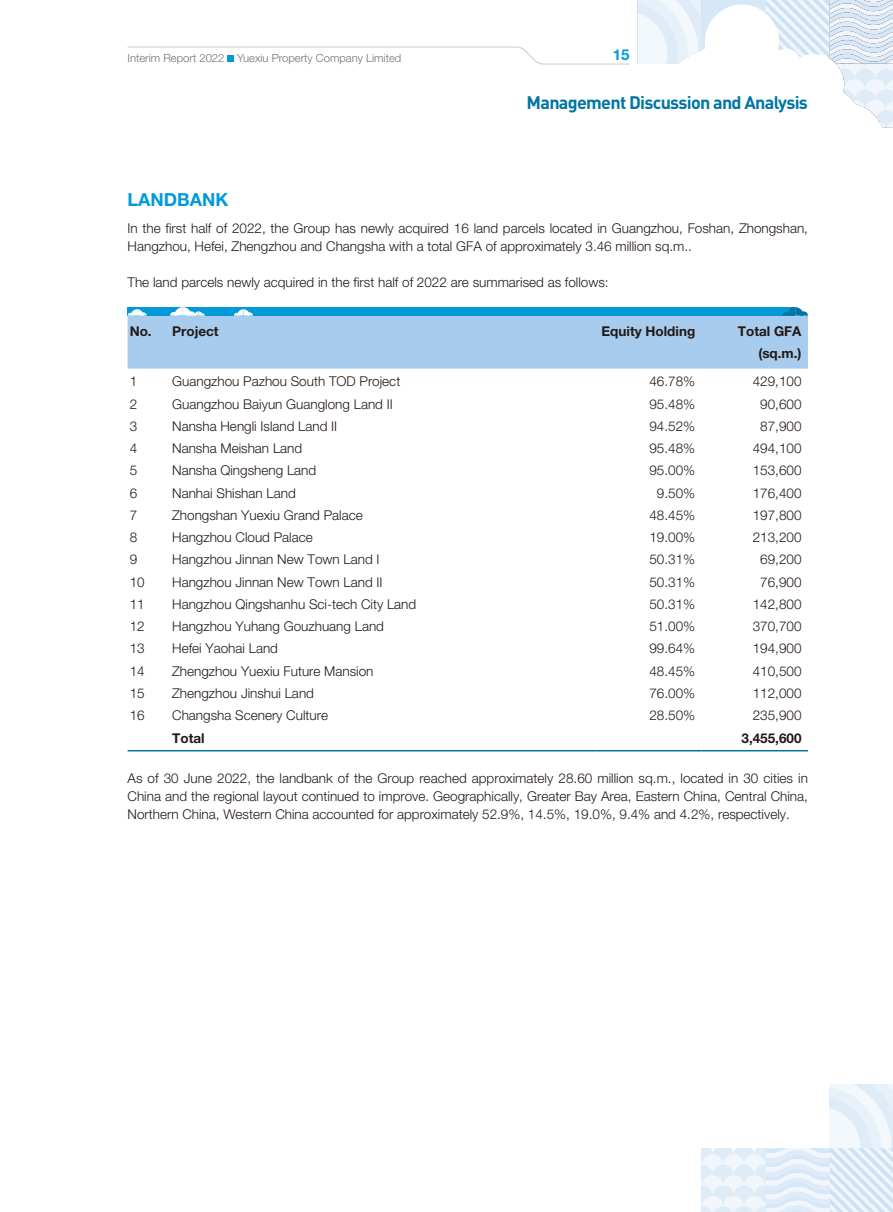
<style>
.page{position:relative;width:893px;height:1212px;background:#fff}
.page>*{position:absolute;margin:0;border:0;box-sizing:border-box;transform-origin:0 0}
.t1{font:700 18px "DIN Pro";letter-spacing:-.04em;color:#0075a5}
.t2{font:700 18px "Helvetica Neue LT Std";color:#009ad9}
.t3{font:700 15px "Helvetica Neue LT Std";color:#009ad9}
.t4{font:300 13.5px/18px "Helvetica Neue LT Std";color:#231916}
.t5{font:700 13.5px/22.2px "Helvetica Neue LT Std";color:#231916;text-align:right}
.t6{font:300 11.25px "Helvetica Neue LT Std";color:#727272}
</style>
<div class="page">
<svg style="left:638px;top:0;width:255px;height:128px"></svg>
<svg style="left:702px;top:1084px;width:191px;height:128px"></svg>
<svg style="left:127px;top:46px;width:502px;height:19px"></svg>
<svg style="left:128px;top:307px;width:680px;height:62px;background:#91c5ea"></svg>
<hr style="left:128px;top:750px;width:42px;height:1px;background:#0075a5">
<hr style="left:170px;top:750px;width:425px;height:1px;background:#0075a5">
<hr style="left:595px;top:750px;width:107px;height:1px;background:#0075a5">
<hr style="left:702px;top:750px;width:106px;height:1px;background:#0075a5">
<p class="t6" style="left:128px;top:52px;width:275px">Interim Report 2022 Yuexiu Property Company Limited</p>
<p class="t3" style="left:613px;top:45px;width:18px">15</p>
<h1 class="t1" style="left:527px;top:90px;width:283px">Management Discussion and Analysis</h1>
<h1 class="t2" style="left:128px;top:189px;width:103px">LANDBANK</h1>
<p class="t4" style="left:128px;top:219px;width:682px">In the first half of 2022, the Group has newly acquired 16 land parcels located in Guangzhou, Foshan, Zhongshan,<br>Hangzhou, Hefei, Zhengzhou and Changsha with a total GFA of approximately 3.46 million sq.m..</p>
<p class="t4" style="left:128px;top:273px;width:483px">The land parcels newly acquired in the first half of 2022 are summarised as follows:</p>
<p class="t5" style="left:130px;top:319px;width:91px">No. Project</p>
<p class="t5" style="left:601px;top:319px;width:95px">Equity Holding</p>
<p class="t5" style="left:738px;top:319px;width:65px">Total GFA (sq.m.)</p>
<p class="t4" style="left:130px;top:372px;width:9px">1</p>
<p class="t4" style="left:172px;top:372px;width:230px">Guangzhou Pazhou South TOD Project</p>
<p class="t4" style="left:649px;top:372px;width:47px">46.78%</p>
<p class="t4" style="left:753px;top:372px;width:50px">429,100</p>
<p class="t4" style="left:130px;top:395px;width:9px">2</p>
<p class="t4" style="left:172px;top:395px;width:222px">Guangzhou Baiyun Guanglong Land II</p>
<p class="t4" style="left:649px;top:395px;width:47px">95.48%</p>
<p class="t4" style="left:760px;top:395px;width:43px">90,600</p>
<p class="t4" style="left:130px;top:417px;width:9px">3</p>
<p class="t4" style="left:172px;top:417px;width:167px">Nansha Hengli Island Land II</p>
<p class="t4" style="left:649px;top:417px;width:47px">94.52%</p>
<p class="t4" style="left:760px;top:417px;width:43px">87,900</p>
<p class="t4" style="left:130px;top:439px;width:9px">4</p>
<p class="t4" style="left:172px;top:439px;width:132px">Nansha Meishan Land</p>
<p class="t4" style="left:649px;top:439px;width:47px">95.48%</p>
<p class="t4" style="left:753px;top:439px;width:50px">494,100</p>
<p class="t4" style="left:130px;top:461px;width:9px">5</p>
<p class="t4" style="left:172px;top:461px;width:146px">Nansha Qingsheng Land</p>
<p class="t4" style="left:649px;top:461px;width:47px">95.00%</p>
<p class="t4" style="left:753px;top:461px;width:50px">153,600</p>
<p class="t4" style="left:130px;top:484px;width:9px">6</p>
<p class="t4" style="left:172px;top:484px;width:125px">Nanhai Shishan Land</p>
<p class="t4" style="left:657px;top:484px;width:40px">9.50%</p>
<p class="t4" style="left:753px;top:484px;width:50px">176,400</p>
<p class="t4" style="left:130px;top:506px;width:9px">7</p>
<p class="t4" style="left:172px;top:506px;width:192px">Zhongshan Yuexiu Grand Palace</p>
<p class="t4" style="left:649px;top:506px;width:47px">48.45%</p>
<p class="t4" style="left:753px;top:506px;width:50px">197,800</p>
<p class="t4" style="left:130px;top:528px;width:9px">8</p>
<p class="t4" style="left:172px;top:528px;width:142px">Hangzhou Cloud Palace</p>
<p class="t4" style="left:649px;top:528px;width:47px">19.00%</p>
<p class="t4" style="left:753px;top:528px;width:50px">213,200</p>
<p class="t4" style="left:130px;top:550px;width:9px">9</p>
<p class="t4" style="left:172px;top:550px;width:209px">Hangzhou Jinnan New Town Land I</p>
<p class="t4" style="left:649px;top:550px;width:47px">50.31%</p>
<p class="t4" style="left:760px;top:550px;width:43px">69,200</p>
<p class="t4" style="left:130px;top:573px;width:17px">10</p>
<p class="t4" style="left:172px;top:573px;width:212px">Hangzhou Jinnan New Town Land II</p>
<p class="t4" style="left:649px;top:573px;width:47px">50.31%</p>
<p class="t4" style="left:760px;top:573px;width:43px">76,900</p>
<p class="t4" style="left:130px;top:595px;width:17px">11</p>
<p class="t4" style="left:172px;top:595px;width:246px">Hangzhou Qingshanhu Sci-tech City Land</p>
<p class="t4" style="left:649px;top:595px;width:47px">50.31%</p>
<p class="t4" style="left:753px;top:595px;width:50px">142,800</p>
<p class="t4" style="left:130px;top:617px;width:17px">12</p>
<p class="t4" style="left:172px;top:617px;width:213px">Hangzhou Yuhang Gouzhuang Land</p>
<p class="t4" style="left:649px;top:617px;width:47px">51.00%</p>
<p class="t4" style="left:753px;top:617px;width:50px">370,700</p>
<p class="t4" style="left:130px;top:639px;width:17px">13</p>
<p class="t4" style="left:172px;top:639px;width:107px">Hefei Yaohai Land</p>
<p class="t4" style="left:649px;top:639px;width:47px">99.64%</p>
<p class="t4" style="left:753px;top:639px;width:50px">194,900</p>
<p class="t4" style="left:130px;top:662px;width:17px">14</p>
<p class="t4" style="left:172px;top:662px;width:203px">Zhengzhou Yuexiu Future Mansion</p>
<p class="t4" style="left:649px;top:662px;width:47px">48.45%</p>
<p class="t4" style="left:753px;top:662px;width:50px">410,500</p>
<p class="t4" style="left:130px;top:684px;width:17px">15</p>
<p class="t4" style="left:172px;top:684px;width:143px">Zhengzhou Jinshui Land</p>
<p class="t4" style="left:649px;top:684px;width:47px">76.00%</p>
<p class="t4" style="left:753px;top:684px;width:50px">112,000</p>
<p class="t4" style="left:130px;top:706px;width:17px">16</p>
<p class="t4" style="left:172px;top:706px;width:157px">Changsha Scenery Culture</p>
<p class="t4" style="left:649px;top:706px;width:47px">28.50%</p>
<p class="t4" style="left:753px;top:706px;width:50px">235,900</p>
<p class="t5" style="left:172px;top:726px;width:34px">Total</p>
<p class="t5" style="left:741px;top:726px;width:62px">3,455,600</p>
<p class="t4" style="left:128px;top:769px;width:682px;text-align:justify">As of 30 June 2022, the landbank of the Group reached approximately 28.60 million sq.m., located in 30 cities in China and the regional layout continued to improve. Geographically, Greater Bay Area, Eastern China, Central China, Northern China, Western China accounted for approximately 52.9%, 14.5%, 19.0%, 9.4% and 4.2%, respectively.</p>
</div>
